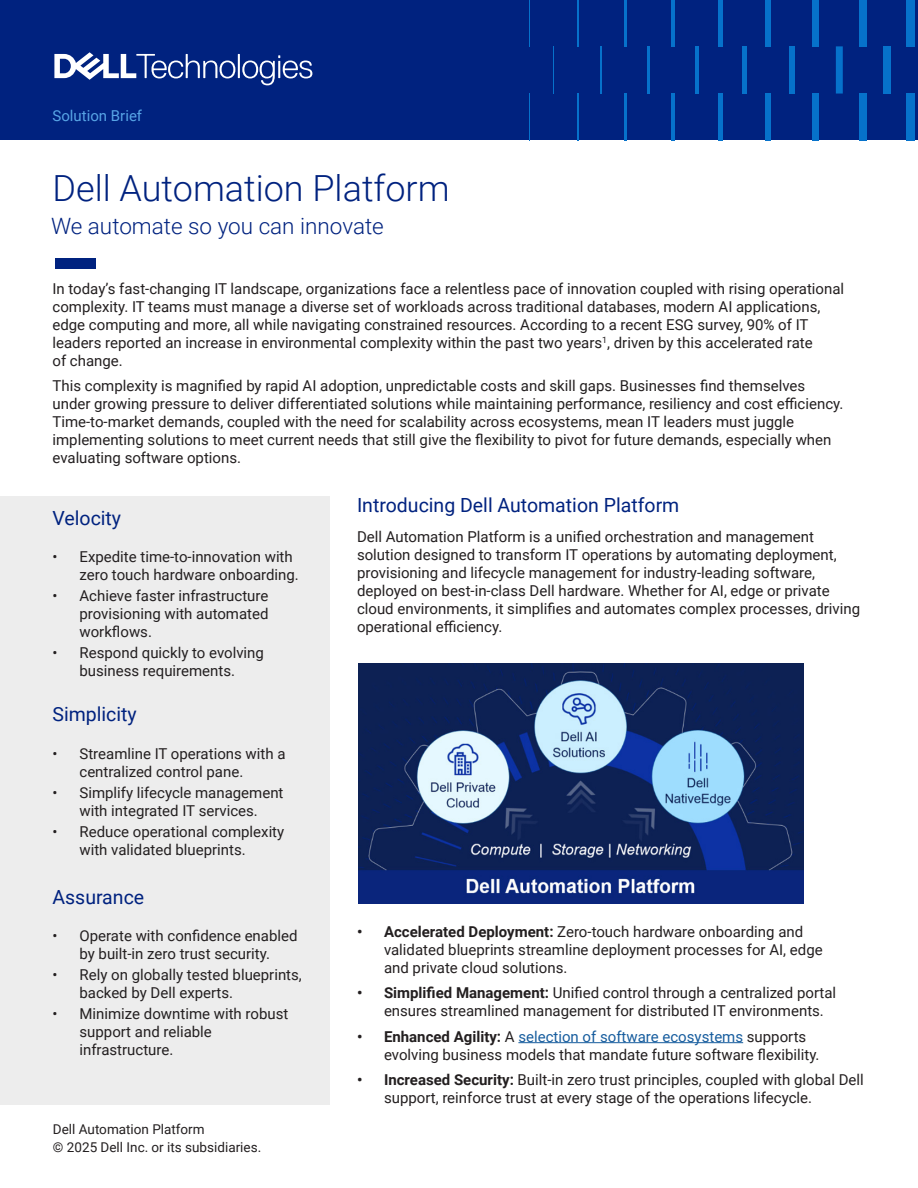
<style>
.page{position:relative;width:918px;height:1188px;background:#fff}
.page>*{position:absolute;margin:0;border:0;box-sizing:border-box;transform-origin:0 0}
.Paragraph_Style_1{font:300 36px "Roboto";color:#00227f}
.Paragraph_Style_1-2{font:300 22.5px "Roboto";color:#00227f}
.Paragraph_Style_11{font:19.5px "Roboto";color:#00227f}
.Paragraph_Style_12{font:15px/18px "Roboto";color:#231f20}
.Paragraph_Style_4{font:15px/18px "Roboto";color:#231f20}
.t1{font:15px "Roboto";color:#58a5e6}
.t2{font:13.5px/18px "Roboto";color:#231f20}
.s1{font-weight:700}
.s2{color:#175d9e}
</style>
<div class="page">
<div style="left:0;top:0;width:918px;height:141px;background:#00227f"></div>
<svg style="left:54px;top:52px;width:258px;height:33px"></svg>
<hr style="left:530px;top:0;width:1px;height:46px;background:#0672cb">
<div style="left:906px;top:0;width:9px;height:46px;background:#0672cb"></div>
<div style="left:859px;top:0;width:8px;height:46px;background:#0672cb"></div>
<div style="left:812px;top:0;width:7px;height:46px;background:#0672cb"></div>
<div style="left:765px;top:0;width:6px;height:46px;background:#0672cb"></div>
<div style="left:718px;top:0;width:5px;height:46px;background:#0672cb"></div>
<hr style="left:671px;top:0;width:4px;height:46px;background:#0672cb">
<hr style="left:624px;top:0;width:3px;height:46px;background:#0672cb">
<hr style="left:577px;top:0;width:2px;height:46px;background:#0672cb">
<hr style="left:553px;top:46px;width:1px;height:48px;background:#0672cb">
<div style="left:883px;top:46px;width:8px;height:48px;background:#0672cb"></div>
<div style="left:836px;top:46px;width:7px;height:48px;background:#0672cb"></div>
<div style="left:789px;top:46px;width:6px;height:48px;background:#0672cb"></div>
<div style="left:742px;top:46px;width:5px;height:48px;background:#0672cb"></div>
<hr style="left:695px;top:46px;width:4px;height:48px;background:#0672cb">
<hr style="left:647px;top:46px;width:3px;height:48px;background:#0672cb">
<hr style="left:600px;top:46px;width:2px;height:48px;background:#0672cb">
<hr style="left:530px;top:94px;width:1px;height:47px;background:#0672cb">
<div style="left:906px;top:94px;width:9px;height:47px;background:#0672cb"></div>
<div style="left:859px;top:94px;width:8px;height:47px;background:#0672cb"></div>
<div style="left:812px;top:94px;width:7px;height:47px;background:#0672cb"></div>
<div style="left:765px;top:94px;width:6px;height:47px;background:#0672cb"></div>
<div style="left:718px;top:94px;width:5px;height:47px;background:#0672cb"></div>
<hr style="left:671px;top:94px;width:4px;height:47px;background:#0672cb">
<hr style="left:624px;top:94px;width:3px;height:47px;background:#0672cb">
<hr style="left:577px;top:94px;width:2px;height:47px;background:#0672cb">
<div style="left:55px;top:258px;width:41px;height:11px;background:#00227f"></div>
<hr style="left:518px;top:1042px;width:225px;height:1px;background:#175d9e">
<div style="left:0;top:496px;width:330px;height:610px;background:#ededed"></div>
<img style="left:359px;top:663px;width:445px;height:241px">
<p class="t1" style="left:52px;top:105px;width:91px">Solution Brief</p>
<h1 class="Paragraph_Style_1" style="left:52px;top:163px;width:399px">Dell Automation Platform</h1>
<h1 class="Paragraph_Style_1-2" style="left:51px;top:210px;width:334px">We automate so you can innovate</h1>
<p class="Paragraph_Style_12" style="left:52px;top:279px;width:793px">In today’s fast-changing IT landscape, organizations face a relentless pace of innovation coupled with rising operational complexity. IT teams must manage a diverse set of workloads across traditional databases, modern AI applications, edge computing and more, all while navigating constrained resources. According to a recent ESG survey, 90% of IT leaders reported an increase in environmental complexity within the past two years<sup>1</sup>, driven by this accelerated rate<br>of change.</p>
<p class="Paragraph_Style_12" style="left:52px;top:377px;width:792px">This complexity is magnified by rapid AI adoption, unpredictable costs and skill gaps. Businesses find themselves under growing pressure to deliver differentiated solutions while maintaining performance, resiliency and cost efficiency.<br>Time-to-market demands, coupled with the need for scalability across ecosystems, mean IT leaders must juggle implementing solutions to meet current needs that still give the flexibility to pivot for future demands, especially when evaluating software options.</p>
<p class="Paragraph_Style_11" style="left:52px;top:504px;width:70px">Velocity</p>
<p class="Paragraph_Style_4" style="left:80px;top:547px;width:221px;text-indent:-27px">• Expedite time-to-innovation with zero touch hardware onboarding.</p>
<p class="Paragraph_Style_4" style="left:80px;top:586px;width:191px;text-align:justify;text-indent:-27px">• Achieve faster infrastructure provisioning with automated workflows.</p>
<p class="Paragraph_Style_4" style="left:52px;top:643px;width:213px;text-align:center">• Respond quickly to evolving business requirements.</p>
<p class="Paragraph_Style_11" style="left:52px;top:701px;width:86px">Simplicity</p>
<p class="Paragraph_Style_4" style="left:80px;top:744px;width:208px;text-indent:-27px">• Streamline IT operations with a centralized control pane.</p>
<p class="Paragraph_Style_4" style="left:52px;top:783px;width:233px;text-align:center">• Simplify lifecycle management with integrated IT services.</p>
<p class="Paragraph_Style_4" style="left:80px;top:822px;width:206px;text-indent:-27px">• Reduce operational complexity with validated blueprints.</p>
<p class="Paragraph_Style_11" style="left:52px;top:883px;width:93px">Assurance</p>
<p class="Paragraph_Style_4" style="left:52px;top:926px;width:247px;text-align:center">• Operate with confidence enabled by built-in zero trust security.</p>
<p class="Paragraph_Style_4" style="left:80px;top:965px;width:224px;text-indent:-27px">• Rely on globally tested blueprints, backed by Dell experts.</p>
<p class="Paragraph_Style_4" style="left:80px;top:1004px;width:210px;text-indent:-27px">• Minimize downtime with robust support and reliable infrastructure.</p>
<p class="t2" style="left:53px;top:1120px;width:210px">Dell Automation Platform<br>© 2025 Dell Inc. or its subsidiaries.</p>
<p class="Paragraph_Style_11" style="left:357px;top:491px;width:324px">Introducing Dell Automation Platform</p>
<p class="Paragraph_Style_12" style="left:357px;top:527px;width:505px">Dell Automation Platform is a unified orchestration and management solution designed to transform IT operations by automating deployment, provisioning and lifecycle management for industry-leading software, deployed on best-in-class Dell hardware. Whether for AI, edge or private cloud environments, it simplifies and automates complex processes, driving operational efficiency.</p>
<p class="Paragraph_Style_12" style="left:384px;top:922px;width:440px;text-indent:-27px"><span class="s1">• Accelerated Deployment:</span> Zero-touch hardware onboarding and validated blueprints streamline deployment processes for AI, edge and private cloud solutions.</p>
<p class="Paragraph_Style_12" style="left:384px;top:983px;width:454px;text-indent:-27px"><span class="s1">• Simplified Management:</span> Unified control through a centralized portal ensures streamlined management for distributed IT environments.</p>
<p class="Paragraph_Style_12" style="left:384px;top:1027px;width:437px;text-indent:-27px"><span class="s1">• Enhanced Agility:</span> A <span class="s2">selection of software ecosystems</span> supports evolving business models that mandate future software flexibility.</p>
<p class="Paragraph_Style_12" style="left:384px;top:1070px;width:481px;text-indent:-27px"><span class="s1">• Increased Security:</span> Built-in zero trust principles, coupled with global Dell support, reinforce trust at every stage of the operations lifecycle.</p>
</div>
